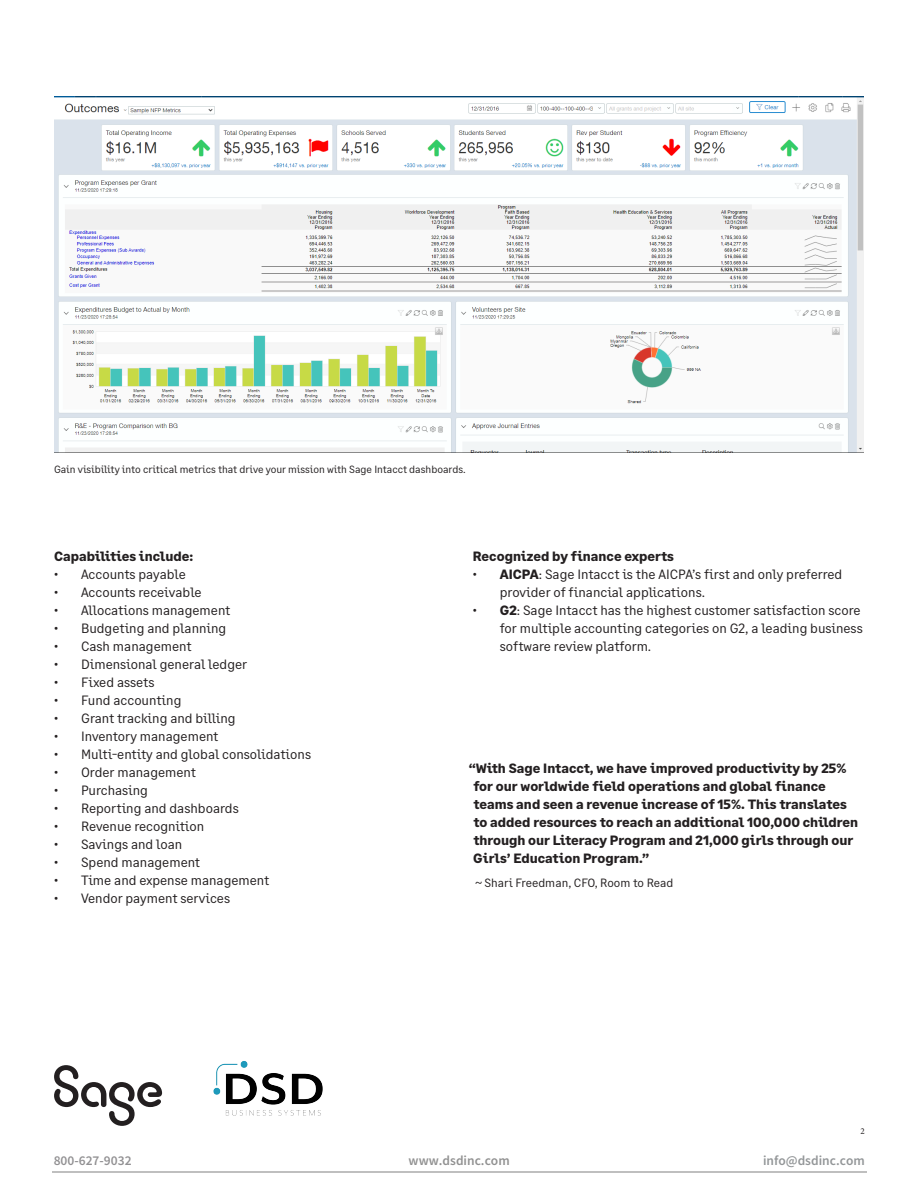
<style>
.page{position:relative;width:918px;height:1188px;background:#fff}
.page>*{position:absolute;margin:0;border:0;box-sizing:border-box;transform-origin:0 0}
.Body{font:13.5px/18px "Sage Text";color:#231f20}
.Heading_2{font:700 13.5px/18px "Sage Text";color:#231f20}
.Body-2{font:700 13.5px "Sage Text";color:#231f20}
.t1{font:600 13.5px "Source Sans Pro";color:#939698}
.t2{font:600 13.5px "Source Sans Pro";color:#919191}
.t3{font:600 13.5px "Source Sans Pro";color:#929193}
.Heading_2-2{font:12px "Sage Text";color:#231f20}
.t4{font:10.5px "Sage Text";color:#231f20}
.t5{font:9px "Minion Pro";color:#231f20}
.s1{font-weight:700}
</style>
<div class="page">
<img style="left:54px;top:96px;width:810px;height:357px">
<svg style="left:54px;top:1065px;width:108px;height:61px"></svg>
<hr style="left:52px;top:1172px;width:814px;height:1px;background:#bfbfbf">
<hr style="left:52px;top:1171px;width:814px;height:1px;background:#bfbfbf">
<img style="left:213px;top:1061px;width:110px;height:55px">
<p class="t4" style="left:54px;top:463px;width:413px">Gain visibility into critical metrics that drive your mission with Sage Intacct dashboards.</p>
<p class="Body-2" style="left:54px;top:548px;width:141px">Capabilities include:</p>
<p class="Body" style="left:54px;top:566px;width:134px">• Accounts payable</p>
<p class="Body" style="left:54px;top:584px;width:149px">• Accounts receivable</p>
<p class="Body" style="left:54px;top:602px;width:178px">• Allocations management</p>
<p class="Body" style="left:54px;top:620px;width:174px">• Budgeting and planning</p>
<p class="Body" style="left:54px;top:638px;width:139px">• Cash management</p>
<p class="Body" style="left:54px;top:656px;width:195px">• Dimensional general ledger</p>
<p class="Body" style="left:54px;top:674px;width:102px">• Fixed assets</p>
<p class="Body" style="left:54px;top:692px;width:129px">• Fund accounting</p>
<p class="Body" style="left:54px;top:710px;width:183px">• Grant tracking and billing</p>
<p class="Body" style="left:54px;top:728px;width:166px">• Inventory management</p>
<p class="Body" style="left:54px;top:746px;width:259px">• Multi-entity and global consolidations</p>
<p class="Body" style="left:54px;top:764px;width:143px">• Order management</p>
<p class="Body" style="left:54px;top:782px;width:96px">• Purchasing</p>
<p class="Body" style="left:54px;top:800px;width:186px">• Reporting and dashboards</p>
<p class="Body" style="left:54px;top:818px;width:152px">• Revenue recognition</p>
<p class="Body" style="left:54px;top:836px;width:130px">• Savings and loan</p>
<p class="Body" style="left:54px;top:854px;width:148px">• Spend management</p>
<p class="Body" style="left:54px;top:872px;width:217px">• Time and expense management</p>
<p class="Body" style="left:54px;top:890px;width:178px">• Vendor payment services</p>
<p class="Body-2" style="left:473px;top:548px;width:203px">Recognized by finance experts</p>
<p class="Body" style="left:500px;top:566px;width:344px;text-indent:-27px">• <span class="s1">AICPA</span>: Sage Intacct is the AICPA’s first and only preferred provider of financial applications.</p>
<p class="Body" style="left:500px;top:602px;width:364px;text-indent:-27px">• <span class="s1">G2</span>: Sage Intacct has the highest customer satisfaction score for multiple accounting categories on G2, a leading business software review platform.</p>
<p class="Heading_2" style="left:473px;top:760px;width:387px;text-indent:-5px">“With Sage Intacct, we have improved productivity by 25% for our worldwide field operations and global finance teams and seen a revenue increase of 15%. This translates to added resources to reach an additional 100,000 children through our Literacy Program and 21,000 girls through our Girls’ Education Program.”</p>
<p class="Heading_2-2" style="left:475px;top:875px;width:199px">~ Shari Freedman, CFO, Room to Read</p>
<p class="t5" style="left:861px;top:1125px;width:6px">2</p>
<p class="t3" style="left:54px;top:1151px;width:79px">800-627-9032</p>
<p class="t2" style="left:409px;top:1152px;width:103px">www.dsdinc.com</p>
<p class="t1" style="left:763px;top:1152px;width:103px">info@dsdinc.com</p>
</div>
